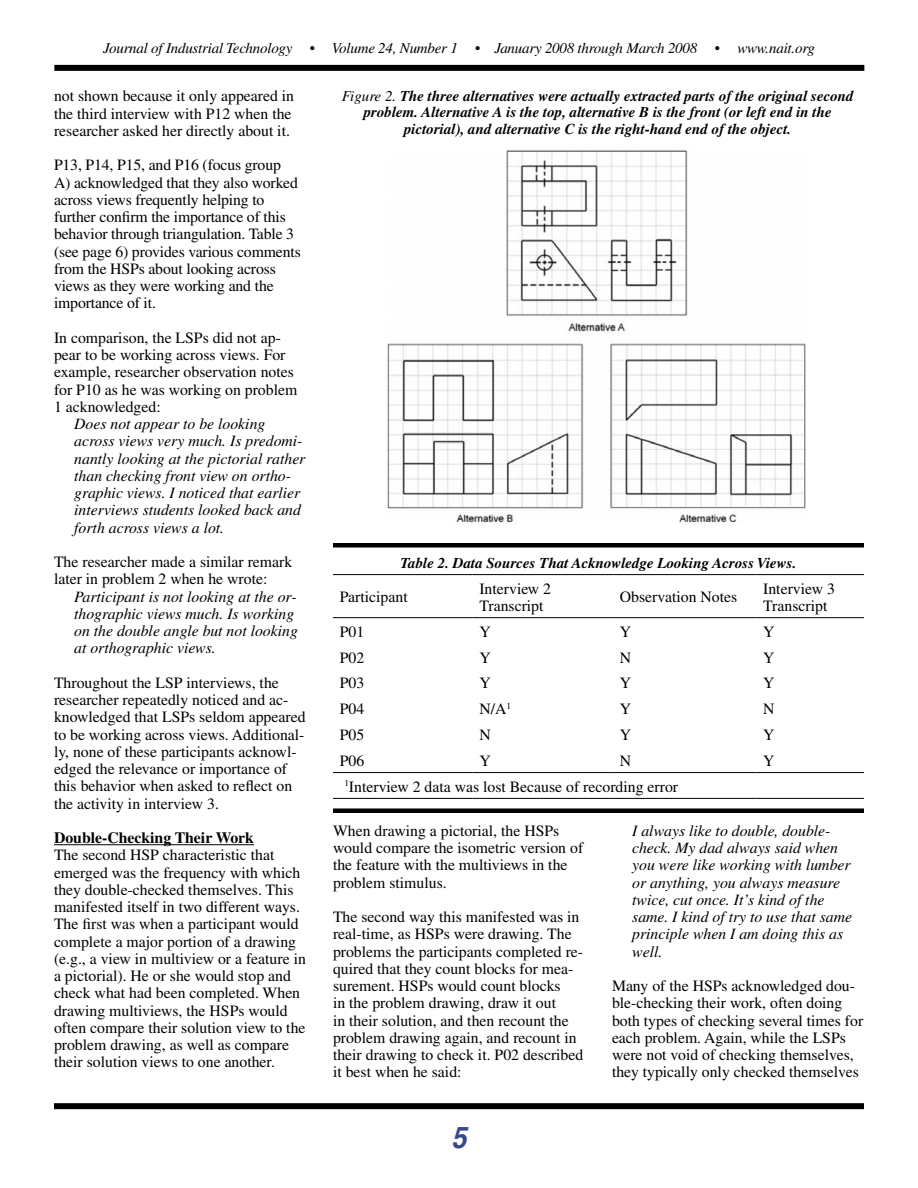
<style>
.page{position:relative;width:918px;height:1188px;background:#fff}
.page>*{position:absolute;margin:0;border:0;box-sizing:border-box;transform-origin:0 0}
.t1{font:italic 700 30px "Helvetica";color:#384890;scale:.9 1}
.BODYTEXT{font:15.75px/17.2px "Times";color:#000}
.QUOTE_PARAGRAPH{font:italic 15.75px/17.2px "Times";color:#000}
.HEADING_2{font:700 15.75px "Times";color:#000}
.t2{font:italic 700 15px/16.5px "Times";color:#000;text-align:center}
.t3{font:italic 15px "Times";letter-spacing:-.015em;color:#000}
.s1{font-weight:400}
</style>
<div class="page">
<div style="left:54px;top:65px;width:810px;height:6px;background:#000"></div>
<div style="left:54px;top:1103px;width:810px;height:6px;background:#000"></div>
<hr style="left:54px;top:844px;width:200px;height:1px;background:#000">
<div style="left:333px;top:543px;width:531px;height:5px;background:#000"></div>
<hr style="left:333px;top:574px;width:140px;height:1px;background:#000">
<hr style="left:473px;top:574px;width:140px;height:1px;background:#000">
<hr style="left:613px;top:574px;width:143px;height:1px;background:#000">
<hr style="left:756px;top:574px;width:108px;height:1px;background:#000">
<hr style="left:333px;top:617px;width:140px;height:1px;background:#000">
<hr style="left:473px;top:617px;width:140px;height:1px;background:#000">
<hr style="left:613px;top:617px;width:143px;height:1px;background:#000">
<hr style="left:756px;top:617px;width:108px;height:1px;background:#000">
<hr style="left:333px;top:772px;width:140px;height:1px;background:#000">
<hr style="left:473px;top:772px;width:140px;height:1px;background:#000">
<hr style="left:613px;top:772px;width:143px;height:1px;background:#000">
<hr style="left:756px;top:772px;width:108px;height:1px;background:#000">
<hr style="left:333px;top:798px;width:140px;height:1px;background:#000">
<hr style="left:473px;top:798px;width:140px;height:1px;background:#000">
<hr style="left:613px;top:798px;width:143px;height:1px;background:#000">
<hr style="left:756px;top:798px;width:108px;height:1px;background:#000">
<img style="left:387px;top:150px;width:419px;height:373px">
<div style="left:333px;top:808px;width:531px;height:5px;background:#000"></div>
<p class="t3" style="left:103px;top:39px;width:713px">Journal of Industrial Technology • Volume 24, Number 1 • January 2008 through March 2008 • www.nait.org</p>
<p class="BODYTEXT" style="left:54px;top:87px;width:242px">not shown because it only appeared in the third interview with P12 when the researcher asked her directly about it.</p>
<p class="BODYTEXT" style="left:54px;top:156px;width:248px">P13, P14, P15, and P16 (focus group A) acknowledged that they also worked across views frequently helping to further confirm the importance of this behavior through triangulation. Table 3 (see page 6) provides various comments from the HSPs about looking across views as they were working and the importance of it.</p>
<p class="BODYTEXT" style="left:54px;top:329px;width:245px">In comparison, the LSPs did not ap&shy;pear to be working across views. For example, researcher observation notes for P10 as he was working on problem<br>1 acknowledged:</p>
<p class="QUOTE_PARAGRAPH" style="left:74px;top:415px;width:233px">Does not appear to be looking across views very much. Is predomi&shy;nantly looking at the pictorial rather than checking front view on ortho&shy;graphic views. I noticed that earlier interviews students looked back and forth across views a lot.</p>
<p class="BODYTEXT" style="left:54px;top:553px;width:240px">The researcher made a similar remark later in problem 2 when he wrote:</p>
<p class="QUOTE_PARAGRAPH" style="left:74px;top:588px;width:225px">Participant is not looking at the or&shy;thographic views much. Is working on the double angle but not looking at orthographic views.</p>
<p class="BODYTEXT" style="left:54px;top:674px;width:253px">Throughout the LSP interviews, the researcher repeatedly noticed and ac&shy;knowledged that LSPs seldom appeared to be working across views. Additional&shy;ly, none of these participants acknowl&shy;edged the relevance or importance of this behavior when asked to reflect on the activity in interview 3.</p>
<p class="HEADING_2" style="left:54px;top:828px;width:202px">Double-Checking Their Work</p>
<p class="BODYTEXT" style="left:54px;top:846px;width:253px">The second HSP characteristic that emerged was the frequency with which they double-checked themselves. This manifested itself in two different ways.<br>The first was when a participant would complete a major portion of a drawing (e.g., a view in multiview or a feature in a pictorial). He or she would stop and check what had been completed. When drawing multiviews, the HSPs would often compare their solution view to the problem drawing, as well as compare their solution views to one another.</p>
<p class="t2" style="left:342px;top:87px;width:514px"><span class="s1">Figure 2.</span> The three alternatives were actually extracted parts of the original second problem. Alternative A is the top, alternative B is the front (or left end in the pictorial), and alternative C is the right-hand end of the object.</p>
<p class="t2" style="left:401px;top:555px;width:397px">Table 2. Data Sources That Acknowledge Looking Across Views.</p>
<p class="BODYTEXT" style="left:340px;top:588px;width:70px">Participant</p>
<p class="BODYTEXT" style="left:479px;top:580px;width:73px">Interview 2</p>
<p class="BODYTEXT" style="left:479px;top:597px;width:66px">Transcript</p>
<p class="BODYTEXT" style="left:763px;top:580px;width:73px">Interview 3</p>
<p class="BODYTEXT" style="left:763px;top:597px;width:66px">Transcript</p>
<p class="BODYTEXT" style="left:620px;top:588px;width:119px">Observation Notes</p>
<p class="BODYTEXT" style="left:340px;top:623px;width:26px">P01</p>
<p class="BODYTEXT" style="left:479px;top:623px;width:13px">Y</p>
<p class="BODYTEXT" style="left:620px;top:623px;width:13px">Y</p>
<p class="BODYTEXT" style="left:763px;top:623px;width:13px">Y</p>
<p class="BODYTEXT" style="left:340px;top:649px;width:26px">P02</p>
<p class="BODYTEXT" style="left:479px;top:649px;width:13px">Y</p>
<p class="BODYTEXT" style="left:620px;top:649px;width:13px">N</p>
<p class="BODYTEXT" style="left:763px;top:649px;width:13px">Y</p>
<p class="BODYTEXT" style="left:340px;top:674px;width:26px">P03</p>
<p class="BODYTEXT" style="left:479px;top:674px;width:13px">Y</p>
<p class="BODYTEXT" style="left:620px;top:674px;width:13px">Y</p>
<p class="BODYTEXT" style="left:763px;top:674px;width:13px">Y</p>
<p class="BODYTEXT" style="left:340px;top:700px;width:26px">P04</p>
<p class="BODYTEXT" style="left:479px;top:700px;width:33px">N/A<sup>1</sup></p>
<p class="BODYTEXT" style="left:620px;top:700px;width:13px">Y</p>
<p class="BODYTEXT" style="left:763px;top:700px;width:13px">N</p>
<p class="BODYTEXT" style="left:340px;top:726px;width:26px">P05</p>
<p class="BODYTEXT" style="left:479px;top:726px;width:13px">N</p>
<p class="BODYTEXT" style="left:620px;top:726px;width:13px">Y</p>
<p class="BODYTEXT" style="left:763px;top:726px;width:13px">Y</p>
<p class="BODYTEXT" style="left:340px;top:752px;width:26px">P06</p>
<p class="BODYTEXT" style="left:479px;top:752px;width:13px">Y</p>
<p class="BODYTEXT" style="left:620px;top:752px;width:13px">N</p>
<p class="BODYTEXT" style="left:763px;top:752px;width:13px">Y</p>
<p class="BODYTEXT" style="left:344px;top:778px;width:335px"><sup>1</sup>Interview 2 data was lost Because of recording error</p>
<p class="BODYTEXT" style="left:333px;top:822px;width:252px">When drawing a pictorial, the HSPs would compare the isometric version of the feature with the multiviews in the problem stimulus.</p>
<p class="BODYTEXT" style="left:333px;top:908px;width:252px">The second way this manifested was in real-time, as HSPs were drawing. The problems the participants completed re&shy;quired that they count blocks for mea&shy;surement. HSPs would count blocks<br>in the problem drawing, draw it out<br>in their solution, and then recount the problem drawing again, and recount in their drawing to check it. P02 described it best when he said:</p>
<p class="QUOTE_PARAGRAPH" style="left:632px;top:822px;width:221px">I always like to double, double&shy;check. My dad always said when you were like working with lumber or anything, you always measure twice, cut once. It’s kind of the same. I kind of try to use that same principle when I am doing this as well.</p>
<p class="BODYTEXT" style="left:612px;top:977px;width:253px">Many of the HSPs acknowledged dou&shy;ble-checking their work, often doing both types of checking several times for each problem. Again, while the LSPs were not void of checking themselves, they typically only checked themselves</p>
<h1 class="t1" style="left:451px;top:1119px;width:18px">5</h1>
</div>
